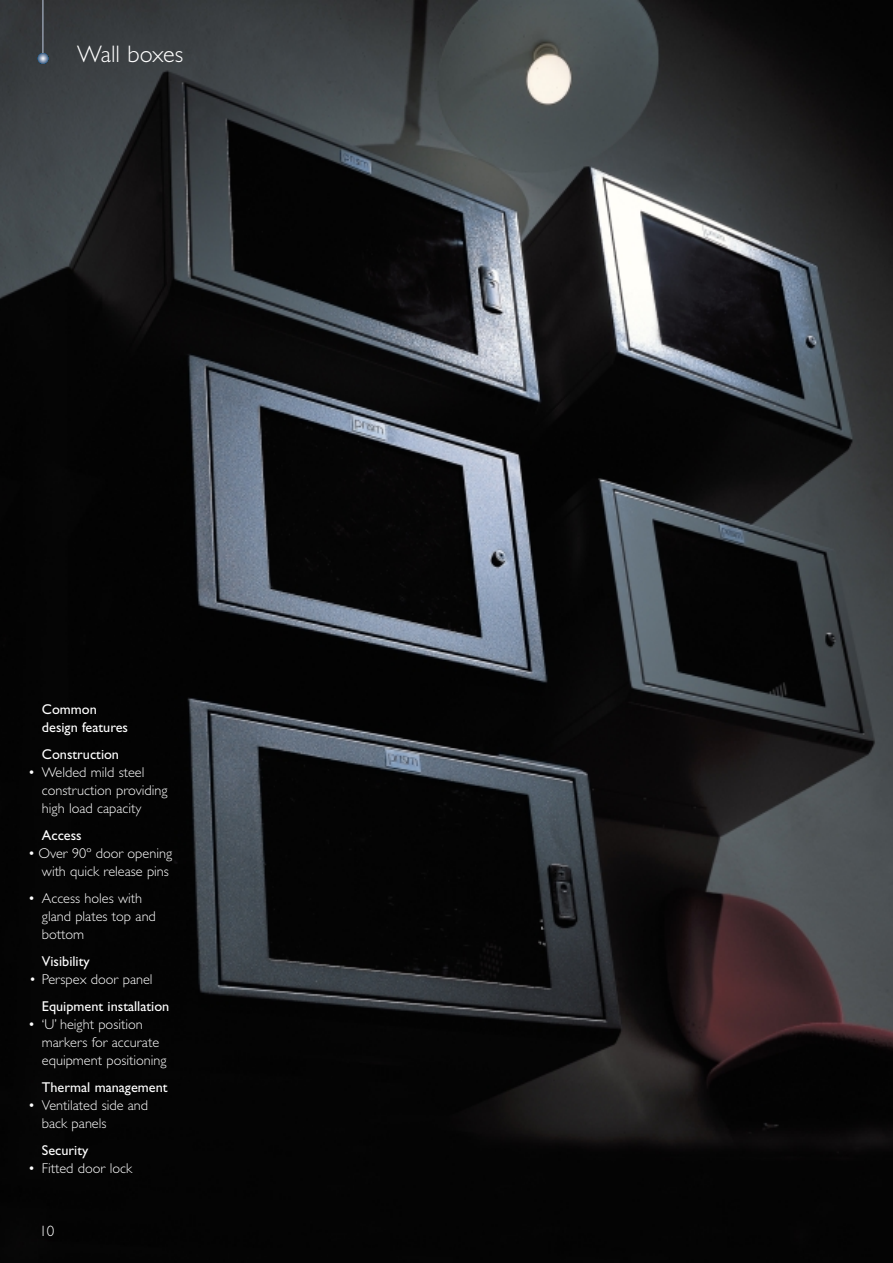
<style>
.page{position:relative;width:893px;height:1263px;background:#fff}
.page>*{position:absolute;margin:0;border:0;box-sizing:border-box;transform-origin:0 0}
.t1{font:300 24px "Gill Sans";color:#fff}
.t2{font:300 15px "Gill Sans";color:#fff}
.t3{font:300 14.25px/18px "Gill Sans";color:#fff}
.t4{font:14.25px/18px "Gill Sans";color:#fff}
.s1{font-weight:400}
</style>
<div class="page">
<img style="left:0;top:0;width:892px;height:1263px">
<hr style="left:42px;top:0;width:1px;height:57px;background:#afbbce">
<svg style="left:38px;top:53px;width:10px;height:11px"></svg>
<h1 class="t1" style="left:77px;top:46px;width:108px">Wall boxes</h1>
<p class="t4" style="left:42px;top:701px;width:88px">Common design features</p>
<p class="t4" style="left:42px;top:746px;width:79px">Construction</p>
<p class="t3" style="left:42px;top:764px;width:127px;text-indent:-13px"><span class="s1">•</span> Welded mild steel construction providing high load capacity</p>
<p class="t4" style="left:42px;top:827px;width:41px">Access</p>
<p class="t3" style="left:29px;top:845px;width:144px;text-align:right"><span class="s1">•</span> Over 90º door opening with quick release pins</p>
<p class="t3" style="left:42px;top:890px;width:115px;text-indent:-13px"><span class="s1">•</span> Access holes with gland plates top and bottom</p>
<p class="t4" style="left:42px;top:953px;width:49px">Visibility</p>
<p class="t3" style="left:29px;top:971px;width:125px">• Perspex door panel</p>
<p class="t4" style="left:42px;top:998px;width:129px">Equipment installation</p>
<p class="t3" style="left:42px;top:1016px;width:126px;text-indent:-13px"><span class="s1">•</span> ‘U’ height position markers for accurate equipment positioning</p>
<p class="t4" style="left:42px;top:1079px;width:127px">Thermal management</p>
<p class="t3" style="left:42px;top:1097px;width:108px;text-indent:-13px"><span class="s1">•</span> Ventilated side and back panels</p>
<p class="t4" style="left:42px;top:1142px;width:48px">Security</p>
<p class="t3" style="left:29px;top:1160px;width:104px"><span class="s1">•</span> Fitted door lock</p>
<p class="t2" style="left:39px;top:1226px;width:16px">10</p>
</div>
